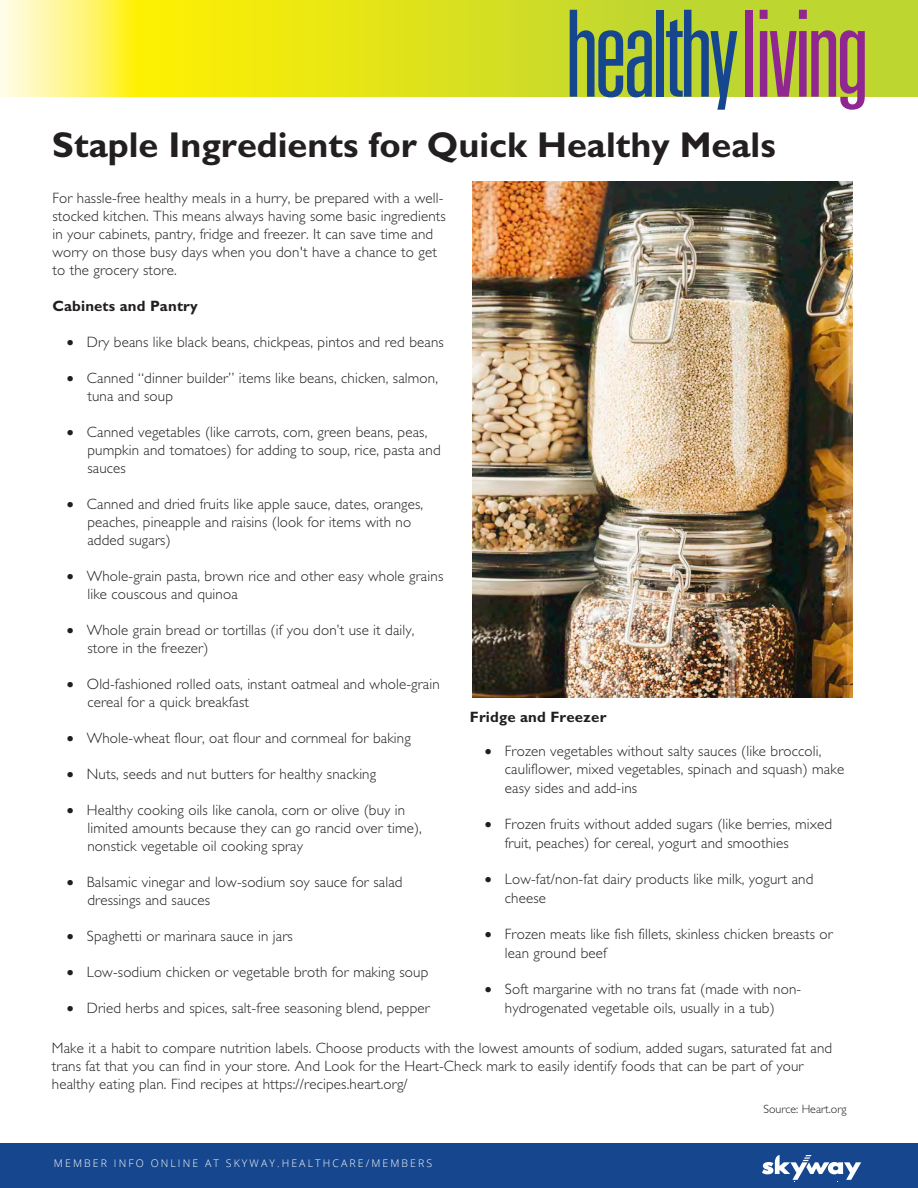
<style>
.page{position:relative;width:918px;height:1188px;background:#fff}
.page>*{position:absolute;margin:0;border:0;box-sizing:border-box;transform-origin:0 0}
.t1{font:300 ultra-condensed 120.45px "Univers";letter-spacing:-.04em;color:#16468d}
.t2{font:700 36px "Gill Sans Std";color:#231f20}
.t3{font:300 15px/18px "Gill Sans Std";letter-spacing:.01em;color:#221e1f}
.t4{font:700 15px "Gill Sans Std";letter-spacing:.01em;color:#221e1f}
.t5{font:300 12px "Gill Sans Std";color:#231f20}
.t6{font:300 10.5px "Open Sans";letter-spacing:.2em;color:#fff}
.s1{color:#90268f}
</style>
<div class="page">
<svg style="left:0;top:0;width:918px;height:96px;background:#dae230"></svg>
<div style="left:0;top:1143px;width:918px;height:45px;background:#16468d"></div>
<svg style="left:762px;top:1155px;width:99px;height:25px"></svg>
<img style="left:472px;top:182px;width:380px;height:516px">
<h1 class="t1" style="left:565px;top:-9px;width:305px">healthy<span class="s1">living</span></h1>
<h2 class="t2" style="left:52px;top:124px;width:725px">Staple Ingredients for Quick Healthy Meals</h2>
<p class="t3" style="left:52px;top:189px;width:395px">For hassle-free healthy meals in a hurry, be prepared with a well&shy;stocked kitchen. This means always having some basic ingredients in your cabinets, pantry, fridge and freezer. It can save time and worry on those busy days when you don't have a chance to get to the grocery store.</p>
<p class="t4" style="left:52px;top:297px;width:147px">Cabinets and Pantry</p>
<p class="t3" style="left:67px;top:333px;width:379px">• Dry beans like black beans, chickpeas, pintos and red beans</p>
<p class="t3" style="left:87px;top:369px;width:352px;text-indent:-21px">• Canned “dinner builder” items like beans, chicken, salmon, tuna and soup</p>
<p class="t3" style="left:87px;top:423px;width:355px;text-indent:-21px">• Canned vegetables (like carrots, corn, green beans, peas, pumpkin and tomatoes) for adding to soup, rice, pasta and sauces</p>
<p class="t3" style="left:87px;top:495px;width:337px;text-indent:-21px">• Canned and dried fruits like apple sauce, dates, oranges, peaches, pineapple and raisins (look for items with no added sugars)</p>
<p class="t3" style="left:87px;top:567px;width:357px;text-indent:-21px">• Whole-grain pasta, brown rice and other easy whole grains like couscous and quinoa</p>
<p class="t3" style="left:87px;top:621px;width:329px;text-indent:-21px">• Whole grain bread or tortillas (if you don’t use it daily, store in the freezer)</p>
<p class="t3" style="left:87px;top:675px;width:354px;text-indent:-21px">• Old-fashioned rolled oats, instant oatmeal and whole-grain cereal for a quick breakfast</p>
<p class="t3" style="left:67px;top:729px;width:345px">• Whole-wheat flour, oat flour and cornmeal for baking</p>
<p class="t3" style="left:67px;top:765px;width:311px">• Nuts, seeds and nut butters for healthy snacking</p>
<p class="t3" style="left:87px;top:801px;width:336px;text-indent:-21px">• Healthy cooking oils like canola, corn or olive (buy in limited amounts because they can go rancid over time), nonstick vegetable oil cooking spray</p>
<p class="t3" style="left:87px;top:873px;width:317px;text-indent:-21px">• Balsamic vinegar and low-sodium soy sauce for salad dressings and sauces</p>
<p class="t3" style="left:67px;top:927px;width:228px">• Spaghetti or marinara sauce in jars</p>
<p class="t3" style="left:67px;top:963px;width:363px">• Low-sodium chicken or vegetable broth for making soup</p>
<p class="t3" style="left:67px;top:999px;width:365px">• Dried herbs and spices, salt-free seasoning blend, pepper</p>
<p class="t4" style="left:470px;top:708px;width:138px">Fridge and Freezer</p>
<p class="t3" style="left:505px;top:742px;width:341px;line-height:18.5px;text-indent:-20px">• Frozen vegetables without salty sauces (like broccoli, cauliflower, mixed vegetables, spinach and squash) make easy sides and add-ins</p>
<p class="t3" style="left:505px;top:815px;width:329px;line-height:18.5px;text-indent:-20px">• Frozen fruits without added sugars (like berries, mixed fruit, peaches) for cereal, yogurt and smoothies</p>
<p class="t3" style="left:505px;top:870px;width:310px;line-height:18.5px;text-indent:-20px">• Low-fat/non-fat dairy products like milk, yogurt and cheese</p>
<p class="t3" style="left:505px;top:925px;width:329px;line-height:18.5px;text-indent:-20px">• Frozen meats like fish fillets, skinless chicken breasts or lean ground beef</p>
<p class="t3" style="left:485px;top:980px;width:318px;line-height:18.5px;text-align:center">• Soft margarine with no trans fat (made with non&shy;hydrogenated vegetable oils, usually in a tub)</p>
<p class="t3" style="left:52px;top:1040px;width:782px">Make it a habit to compare nutrition labels. Choose products with the lowest amounts of sodium, added sugars, saturated fat and trans fat that you can find in your store. And Look for the Heart-Check mark to easily identify foods that can be part of your healthy eating plan. Find recipes at https://recipes.heart.org/</p>
<p class="t6" style="left:54px;top:1156px;width:380px">MEMBER INFO ONLINE AT SKYWAY.HEALTHCARE/MEMBERS</p>
<p class="t5" style="left:763px;top:1102px;width:85px">Source: Heart.org</p>
</div>
